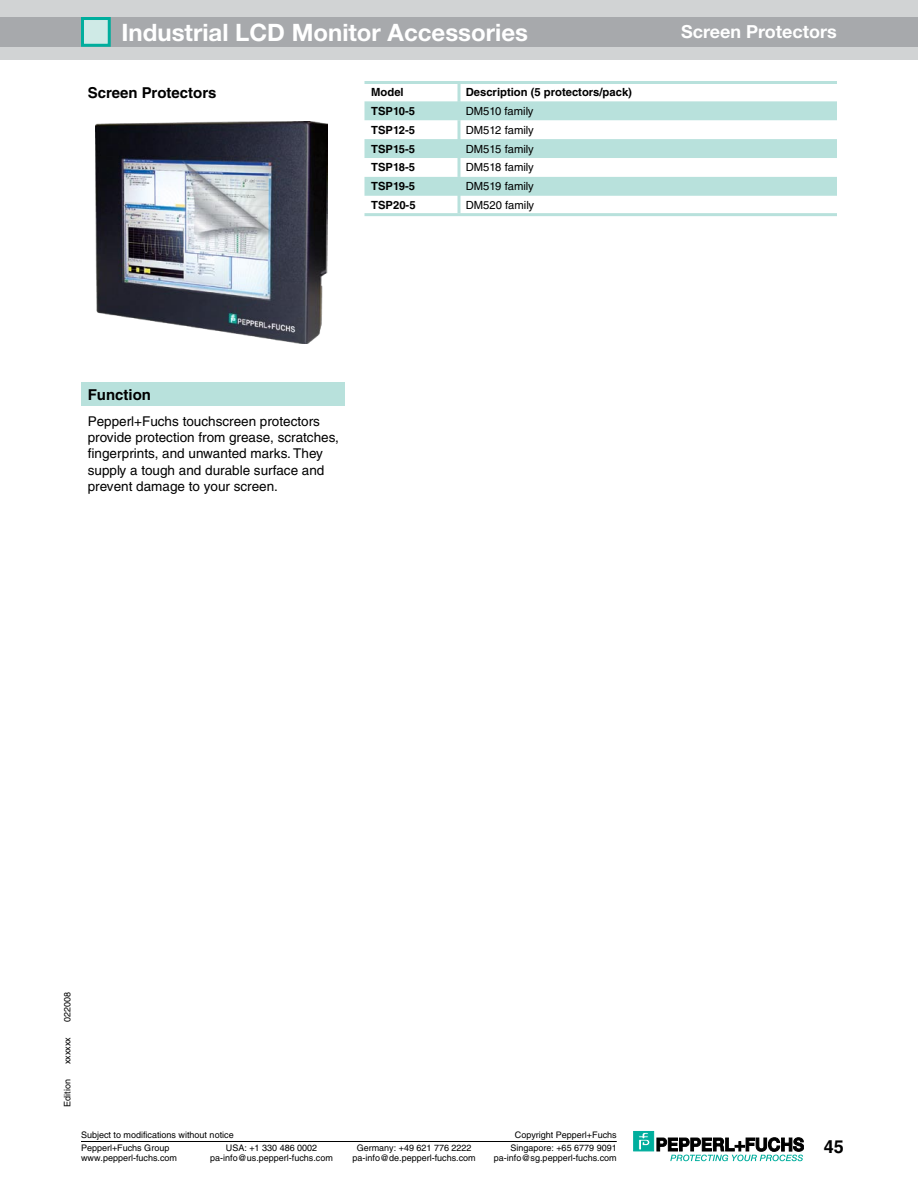
<style>
.page{position:relative;width:918px;height:1188px;background:#fff}
.page>*{position:absolute;margin:0;border:0;box-sizing:border-box;transform-origin:0 0}
.t1{font:700 24px "Helvetica Neue";color:#fff}
.t2{font:700 18px "Helvetica Neue";color:#fff}
.t3{font:700 18px "puf";color:#000}
.t4{font:700 15px "puf";color:#000}
.t5{font:13.5px/16.2px "puf";color:#000}
.t6{font:700 11.25px "puf";color:#000}
.t7{font:11.25px "puf";color:#000}
.t8{font:9px/9.9px "puf";color:#000}
</style>
<div class="page">
<hr style="left:81px;top:1141px;width:536px;height:1px;background:#000">
<div style="left:633px;top:1131px;width:21px;height:20px;background:#00ae9d;border:1px solid #00ae9d"></div>
<svg style="left:638px;top:1132px;width:12px;height:18px"></svg>
<svg style="left:657px;top:1137px;width:147px;height:24px"></svg>
<div style="left:0;top:0;width:918px;height:60px;background:#d1d3d4"></div>
<div style="left:0;top:17px;width:918px;height:30px;background:#a7a9ac"></div>
<div style="left:81px;top:17px;width:30px;height:30px;background:#cfeae6;border:3px solid #00ae9d"></div>
<div style="left:81px;top:382px;width:263px;height:24px;background:#b8e1dc"></div>
<svg style="left:364px;top:101px;width:473px;height:95px;fill:#b8e1dc"></svg>
<svg style="left:458px;top:84px;width:2px;height:129px"></svg>
<hr style="left:364px;top:81px;width:95px;height:3px;background:#b8e1dc">
<hr style="left:459px;top:81px;width:378px;height:3px;background:#b8e1dc">
<hr style="left:364px;top:213px;width:95px;height:3px;background:#b8e1dc">
<hr style="left:459px;top:213px;width:378px;height:3px;background:#b8e1dc">
<img style="left:96px;top:122px;width:232px;height:222px">
<h1 class="t1" style="left:122px;top:18px;width:408px">Industrial LCD Monitor Accessories</h1>
<h2 class="t2" style="left:681px;top:20px;width:157px">Screen Protectors</h2>
<h3 class="t4" style="left:88px;top:84px;width:130px">Screen Protectors</h3>
<p class="t6" style="left:371px;top:85px;width:34px">Model</p>
<p class="t6" style="left:466px;top:85px;width:168px">Description (5 protectors/pack)</p>
<p class="t6" style="left:371px;top:104px;width:45px">TSP10-5</p>
<p class="t7" style="left:466px;top:104px;width:69px">DM510 family</p>
<p class="t6" style="left:371px;top:123px;width:45px">TSP12-5</p>
<p class="t7" style="left:466px;top:123px;width:69px">DM512 family</p>
<p class="t6" style="left:371px;top:142px;width:45px">TSP15-5</p>
<p class="t7" style="left:466px;top:142px;width:69px">DM515 family</p>
<p class="t6" style="left:371px;top:161px;width:45px">TSP18-5</p>
<p class="t7" style="left:466px;top:161px;width:69px">DM518 family</p>
<p class="t6" style="left:371px;top:180px;width:45px">TSP19-5</p>
<p class="t7" style="left:466px;top:180px;width:69px">DM519 family</p>
<p class="t6" style="left:371px;top:198px;width:46px">TSP20-5</p>
<p class="t7" style="left:466px;top:199px;width:70px">DM520 family</p>
<h3 class="t4" style="left:88px;top:385px;width:65px">Function</h3>
<h3 class="t5" style="left:88px;top:413px;width:253px">Pepperl+Fuchs touchscreen protectors provide protection from grease, scratches, fingerprints, and unwanted marks. They supply a tough and durable surface and prevent damage to your screen.</h3>
<p class="t8" style="left:62px;top:1022px;width:32px;rotate:-90deg">022008</p>
<p class="t8" style="left:62px;top:1064px;width:28px;rotate:-90deg">xxxxxx</p>
<p class="t8" style="left:62px;top:1107px;width:29px;rotate:-90deg">Edition</p>
<p class="t8" style="left:81px;top:1128px;width:154px;line-height:13.2px">Subject to modifications without notice<br>Pepperl+Fuchs Group</p>
<p class="t8" style="left:81px;top:1153px;width:98px">www.pepperl-fuchs.com</p>
<p class="t8" style="left:210px;top:1143px;width:124px;text-align:center">USA: +1 330 486 0002 pa-info@us.pepperl-fuchs.com</p>
<p class="t8" style="left:352px;top:1153px;width:125px">pa-info@de.pepperl-fuchs.com</p>
<p class="t8" style="left:494px;top:1143px;width:124px;text-align:right">Singapore: +65 6779 9091 pa-info@sg.pepperl-fuchs.com</p>
<p class="t8" style="left:515px;top:1130px;width:103px">Copyright Pepperl+Fuchs</p>
<p class="t8" style="left:357px;top:1143px;width:116px">Germany: +49 621 776 2222</p>
<h2 class="t3" style="left:824px;top:1136px;width:22px">45</h2>
</div>
